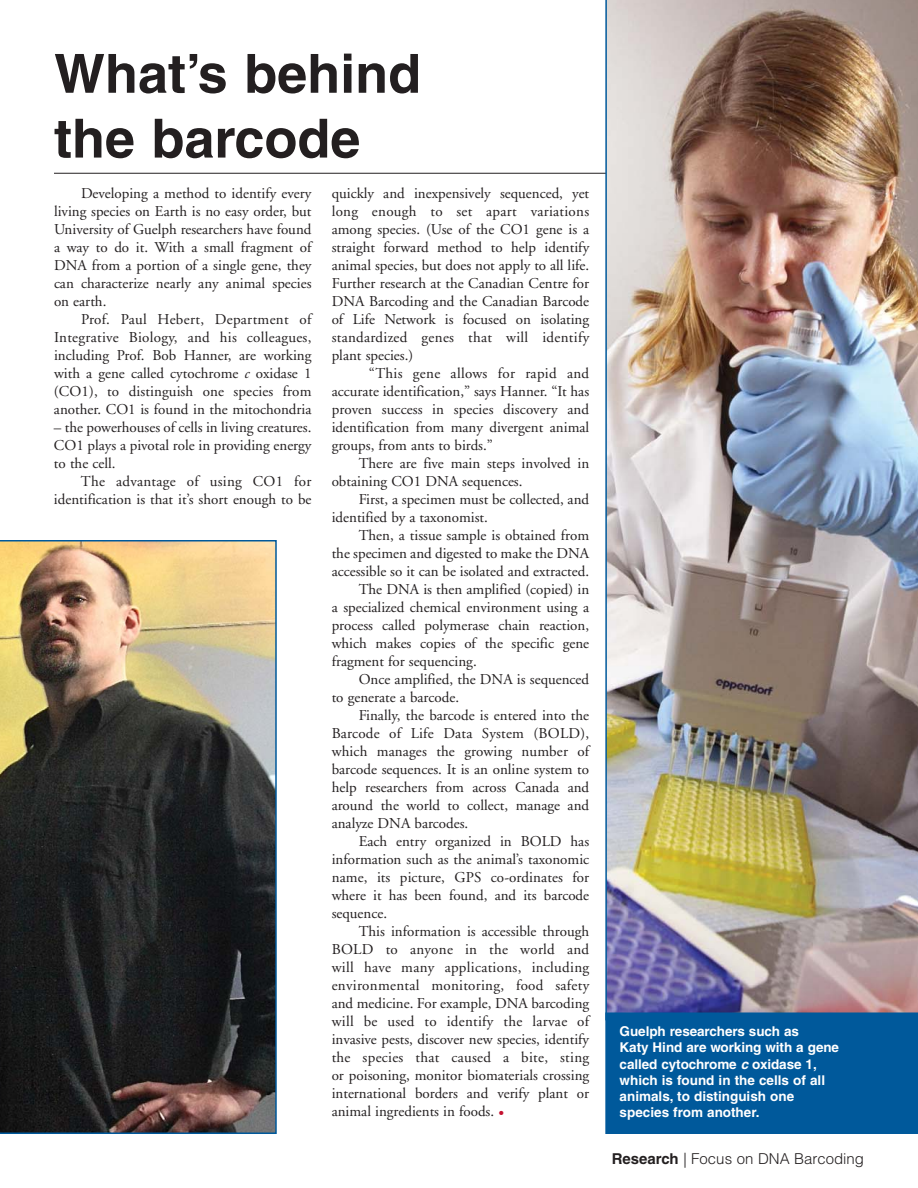
<style>
.page{position:relative;width:918px;height:1188px;background:#fff}
.page>*{position:absolute;margin:0;border:0;box-sizing:border-box;transform-origin:0 0}
.t1{font:700 54px/64.8px "Helvetica";color:#231f20}
.t2{font:15px/18px "Adobe Garamond";color:#231f20;text-align:justify}
.t3{font:15px "Adobe Garamond";letter-spacing:.02em;color:#231f20}
.t4{font:300 15px "Helvetica";color:#231f20}
.t5{font:700 13.5px/16.2px "Helvetica";letter-spacing:-.005em;color:#fff}
.s1{font-style:italic}
.s2{color:#c41130}
.s3{font-weight:700}
</style>
<div class="page">
<hr style="left:54px;top:173px;width:810px;height:1px;background:#231f20">
<img style="left:0;top:540px;width:277px;height:594px">
<img style="left:605px;top:0;width:313px;height:1012px">
<div style="left:605px;top:1012px;width:313px;height:122px;background:#00599b"></div>
<h1 class="t1" style="left:54px;top:47px;width:369px">What’s behind the barcode</h1>
<p class="t2" style="left:54px;top:186px;width:259px;text-indent:27px">Developing a method to identify every living species on Earth is no easy order, but University of Guelph researchers have found a way to do it. With a small fragment of DNA from a portion of a single gene, they can characterize nearly any animal species on earth.</p>
<p class="t2" style="left:54px;top:312px;width:259px;text-indent:27px">Prof. Paul Hebert, Department of Integrative Biology, and his colleagues, including Prof. Bob Hanner, are working with a gene called cytochrome <span class="s1">c</span> oxidase 1 (CO1), to distinguish one species from another. CO1 is found in the mitochondria</p>
<p class="t2" style="left:54px;top:420px;width:259px">– the powerhouses of cells in living creatures.<br>CO1 plays a pivotal role in providing energy to the cell.</p>
<p class="t2" style="left:54px;top:474px;width:259px;text-align:right">The advantage of using CO1 for identification is that it’s short enough to be</p>
<p class="t2" style="left:332px;top:186px;width:259px">quickly and inexpensively sequenced, yet long enough to set apart variations among species. (Use of the CO1 gene is a straight forward method to help identify animal species, but does not apply to all life.<br>Further research at the Canadian Centre for DNA Barcoding and the Canadian Barcode of Life Network is focused on isolating standardized genes that will identify plant species.)</p>
<p class="t2" style="left:332px;top:366px;width:259px;text-indent:37px">“This gene allows for rapid and accurate identification,” says Hanner. “It has proven success in species discovery and identification from many divergent animal groups, from ants to birds.”</p>
<p class="t2" style="left:332px;top:456px;width:259px;text-indent:27px">There are five main steps involved in obtaining CO1 DNA sequences.</p>
<p class="t2" style="left:332px;top:492px;width:259px;text-indent:27px">First, a specimen must be collected, and identified by a taxonomist.</p>
<p class="t2" style="left:359px;top:528px;width:232px">Then, a tissue sample is obtained from</p>
<p class="t2" style="left:332px;top:546px;width:259px">the specimen and digested to make the DNA</p>
<p class="t2" style="left:332px;top:564px;width:259px">accessible so it can be isolated and extracted.</p>
<p class="t2" style="left:359px;top:582px;width:232px">The DNA is then amplified (copied) in</p>
<p class="t2" style="left:332px;top:600px;width:259px">a specialized chemical environment using a</p>
<p class="t2" style="left:332px;top:618px;width:259px">process called polymerase chain reaction,</p>
<p class="t2" style="left:332px;top:636px;width:259px">which makes copies of the specific gene</p>
<p class="t2" style="left:332px;top:654px;width:147px">fragment for sequencing.</p>
<p class="t2" style="left:359px;top:672px;width:232px">Once amplified, the DNA is sequenced</p>
<p class="t2" style="left:332px;top:690px;width:129px">to generate a barcode.</p>
<p class="t2" style="left:359px;top:708px;width:232px">Finally, the barcode is entered into the</p>
<p class="t2" style="left:332px;top:726px;width:259px">Barcode of Life Data System (BOLD),</p>
<p class="t2" style="left:332px;top:744px;width:259px">which manages the growing number of</p>
<p class="t2" style="left:332px;top:762px;width:259px">barcode sequences. It is an online system to</p>
<p class="t2" style="left:332px;top:780px;width:259px">help researchers from across Canada and</p>
<p class="t2" style="left:332px;top:798px;width:259px">around the world to collect, manage and</p>
<p class="t2" style="left:332px;top:816px;width:138px">analyze DNA barcodes.</p>
<p class="t2" style="left:359px;top:834px;width:232px">Each entry organized in BOLD has</p>
<p class="t2" style="left:332px;top:852px;width:259px">information such as the animal’s taxonomic</p>
<p class="t2" style="left:332px;top:870px;width:259px">name, its picture, GPS co-ordinates for</p>
<p class="t2" style="left:332px;top:888px;width:259px">where it has been found, and its barcode</p>
<p class="t2" style="left:332px;top:906px;width:57px">sequence.</p>
<p class="t2" style="left:359px;top:924px;width:232px">This information is accessible through</p>
<p class="t3" style="left:332px;top:943px;width:259px">BOLD to anyone in the world and</p>
<p class="t3" style="left:332px;top:961px;width:259px">will have many applications, including</p>
<p class="t3" style="left:332px;top:979px;width:259px">environmental monitoring, food safety</p>
<p class="t2" style="left:332px;top:996px;width:259px">and medicine. For example, DNA barcoding</p>
<p class="t3" style="left:332px;top:1015px;width:259px">will be used to identify the larvae of</p>
<p class="t2" style="left:332px;top:1032px;width:259px">invasive pests, discover new species, identify</p>
<p class="t3" style="left:332px;top:1051px;width:259px">the species that caused a bite, sting</p>
<p class="t2" style="left:332px;top:1068px;width:259px">or poisoning, monitor biomaterials crossing</p>
<p class="t2" style="left:332px;top:1086px;width:259px">international borders and verify plant or</p>
<p class="t2" style="left:332px;top:1104px;width:174px">animal ingredients in foods. <span class="s2">•</span></p>
<p class="t5" style="left:620px;top:1025px;width:221px">Guelph researchers such as<br>Katy Hind are working with a gene called cytochrome <span class="s1">c</span>oxidase 1, which is found in the cells of all animals, to distinguish one species from another.</p>
<p class="t4" style="left:612px;top:1153px;width:254px"><span class="s3">Research</span> | Focus on DNA Barcoding</p>
</div>
